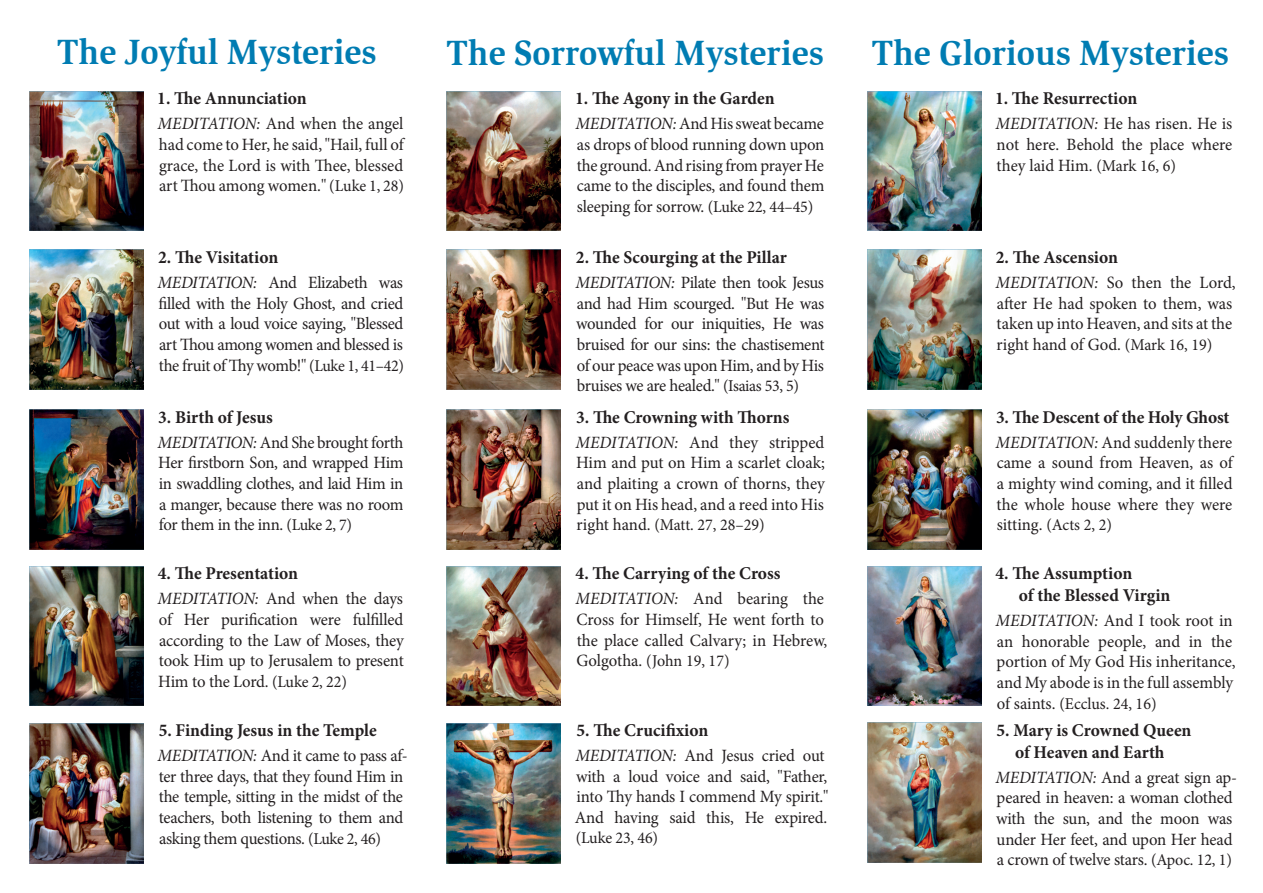
<style>
.page{position:relative;width:1263px;height:893px;background:#fff}
.page>*{position:absolute;margin:0;border:0;box-sizing:border-box;transform-origin:0 0}
.no_break{font:700 36px "Slimbach Itc TEE";color:#007cb2;scale:.95 1}
.no_break-2{font:700 18px/21.6px "Minion Pro";color:#231f20}
.no_break-3{font:17.25px/20.7px "Minion Pro";letter-spacing:-.01em;color:#231f20;text-align:justify}
.no_break-4{font:16.5px "Minion Pro";letter-spacing:-.005em;color:#231f20}
.s1{font-style:italic}
.s2{font-size:16.5px}
.s3{font-size:17.25px}
</style>
<div class="page">
<img style="left:30px;top:91px;width:114px;height:140px">
<img style="left:30px;top:410px;width:114px;height:139px">
<img style="left:30px;top:566px;width:114px;height:140px">
<img style="left:30px;top:724px;width:114px;height:139px">
<img style="left:30px;top:250px;width:114px;height:139px">
<img style="left:446px;top:91px;width:114px;height:140px">
<img style="left:446px;top:250px;width:114px;height:139px">
<img style="left:446px;top:410px;width:114px;height:139px">
<img style="left:446px;top:566px;width:114px;height:140px">
<img style="left:446px;top:724px;width:114px;height:139px">
<img style="left:867px;top:91px;width:114px;height:140px">
<img style="left:867px;top:250px;width:114px;height:139px">
<img style="left:867px;top:410px;width:114px;height:139px">
<img style="left:867px;top:566px;width:114px;height:140px">
<img style="left:867px;top:723px;width:114px;height:139px">
<p class="no_break" style="left:57px;top:31px;width:338px">The Joyful Mysteries</p>
<p class="no_break" style="left:446px;top:32px;width:399px">The Sorrowful Mysteries</p>
<p class="no_break" style="left:872px;top:32px;width:377px">The Glorious Mysteries</p>
<p class="no_break-2" style="left:157px;top:87px;width:151px">1. The Annunciation</p>
<p class="no_break-3" style="left:158px;top:113px;width:248px"><span class="s1">MEDITATION:</span> And when the angel had come to Her, he said, "Hail, full of grace, the Lord is with Thee, blessed art Thou among women." <span class="s2">(Luke 1, 28)</span></p>
<p class="no_break-2" style="left:575px;top:87px;width:201px">1. The Agony in the Garden</p>
<p class="no_break-3" style="left:575px;top:113px;width:251px"><span class="s1">MEDITATION:</span> And His sweat became as drops of blood running down upon the ground. And rising from prayer He came to the disciples, and found them sleeping for sorrow. <span class="s2">(Luke 22, 44–45)</span></p>
<p class="no_break-2" style="left:576px;top:246px;width:213px">2. The Scourging at the Pillar</p>
<p class="no_break-3" style="left:575px;top:272px;width:251px"><span class="s1">MEDITATION:</span> Pilate then took Jesus and had Him scourged. "But He was wounded for our iniquities, He was bruised for our sins: the chastisement of our peace was upon Him, and by His bruises we are healed." <span class="s2">(Isaias 53, 5)</span></p>
<p class="no_break-2" style="left:576px;top:406px;width:215px">3. The Crowning with Thorns</p>
<p class="no_break-3" style="left:575px;top:432px;width:251px"><span class="s1">MEDITATION:</span> And they stripped Him and put on Him a scarlet cloak; and plaiting a crown of thorns, they put it on His head, and a reed into His</p>
<p class="no_break-4" style="left:577px;top:514px;width:190px"><span class="s3">right hand.</span> (Matt. 27, 28–29)</p>
<p class="no_break-2" style="left:576px;top:563px;width:206px">4. The Carrying of the Cross</p>
<p class="no_break-3" style="left:575px;top:588px;width:253px;text-align:left"><span class="s1">MEDITATION:</span> And bearing the<br>Cross for Himself, He went forth to the place called Calvary; in Hebrew,</p>
<p class="no_break-4" style="left:576px;top:650px;width:155px"><span class="s3">Golgotha.</span> (John 19, 17)</p>
<p class="no_break-2" style="left:995px;top:87px;width:144px">1. The Resurrection</p>
<p class="no_break-3" style="left:995px;top:113px;width:238px"><span class="s1">MEDITATION:</span> He has risen. He is not here. Behold the place where they laid Him. <span class="s2">(Mark 16, 6)</span></p>
<p class="no_break-2" style="left:158px;top:246px;width:122px">2. The Visitation</p>
<p class="no_break-3" style="left:158px;top:272px;width:248px"><span class="s1">MEDITATION:</span> And Elizabeth was filled with the Holy Ghost, and cried out with a loud voice saying, "Blessed art Thou among women and blessed is the fruit of Thy womb!" <span class="s2">(Luke 1, 41–42)</span></p>
<p class="no_break-2" style="left:158px;top:406px;width:116px">3. Birth of Jesus</p>
<p class="no_break-3" style="left:158px;top:432px;width:247px"><span class="s1">MEDITATION:</span> And She brought forth Her firstborn Son, and wrapped Him in swaddling clothes, and laid Him in a manger, because there was no room for them in the inn. <span class="s2">(Luke 2, 7)</span></p>
<p class="no_break-2" style="left:158px;top:563px;width:142px">4. The Presentation</p>
<p class="no_break-3" style="left:158px;top:588px;width:248px"><span class="s1">MEDITATION:</span> And when the days of Her purification were fulfilled according to the Law of Moses, they took Him up to Jerusalem to present Him to the Lord. <span class="s2">(Luke 2, 22)</span></p>
<p class="no_break-2" style="left:159px;top:719px;width:220px">5. Finding Jesus in the Temple</p>
<p class="no_break-3" style="left:158px;top:745px;width:252px;text-align:left"><span class="s1">MEDITATION:</span> And it came to pass af&shy;ter three days, that they found Him in the temple, sitting in the midst of the teachers, both listening to them and asking them questions. <span class="s2">(Luke 2, 46)</span></p>
<p class="no_break-2" style="left:996px;top:246px;width:124px">2. The Ascension</p>
<p class="no_break-3" style="left:995px;top:272px;width:242px;text-align:left"><span class="s1">MEDITATION:</span> So then the Lord, after He had spoken to them, was taken up into Heaven, and sits at the right hand of God. <span class="s2">(Mark 16, 19)</span></p>
<p class="no_break-2" style="left:996px;top:406px;width:235px">3. The Descent of the Holy Ghost</p>
<p class="no_break-3" style="left:995px;top:432px;width:239px"><span class="s1">MEDITATION:</span> And suddenly there came a sound from Heaven, as of a mighty wind coming, and it filled the whole house where they were</p>
<p class="no_break-4" style="left:997px;top:514px;width:117px"><span class="s3">sitting.</span> (Acts 2, 2)</p>
<p class="no_break-2" style="left:1019px;top:563px;width:153px;text-indent:-23px">4. The Assumption<br>of the Blessed Virgin</p>
<p class="no_break-3" style="left:995px;top:610px;width:242px;text-align:left"><span class="s1">MEDITATION:</span> And I took root in an honorable people, and in the portion of My God His inheritance, and My abode is in the full assembly</p>
<p class="no_break-4" style="left:997px;top:692px;width:161px"><span class="s3">of saints.</span> (Ecclus. 24, 16)</p>
<p class="no_break-2" style="left:996px;top:719px;width:197px;text-align:center">5. Mary is Crowned Queen of Heaven and Earth</p>
<p class="no_break-3" style="left:995px;top:767px;width:243px;text-align:left"><span class="s1">MEDITATION:</span> And a great sign ap&shy;peared in heaven: a woman clothed with the sun, and the moon was under Her feet, and upon Her head a crown of twelve stars. <span class="s2">(Apoc. 12, 1)</span></p>
<p class="no_break-2" style="left:576px;top:719px;width:133px">5. The Crucifixion</p>
<p class="no_break-3" style="left:575px;top:745px;width:255px;text-align:left"><span class="s1">MEDITATION:</span> And Jesus cried out with a loud voice and said, "Father, into Thy hands I commend My spirit." And having said this, He expired.</p>
<p class="no_break-4" style="left:576px;top:826px;width:84px">(Luke 23, 46)</p>
</div>
